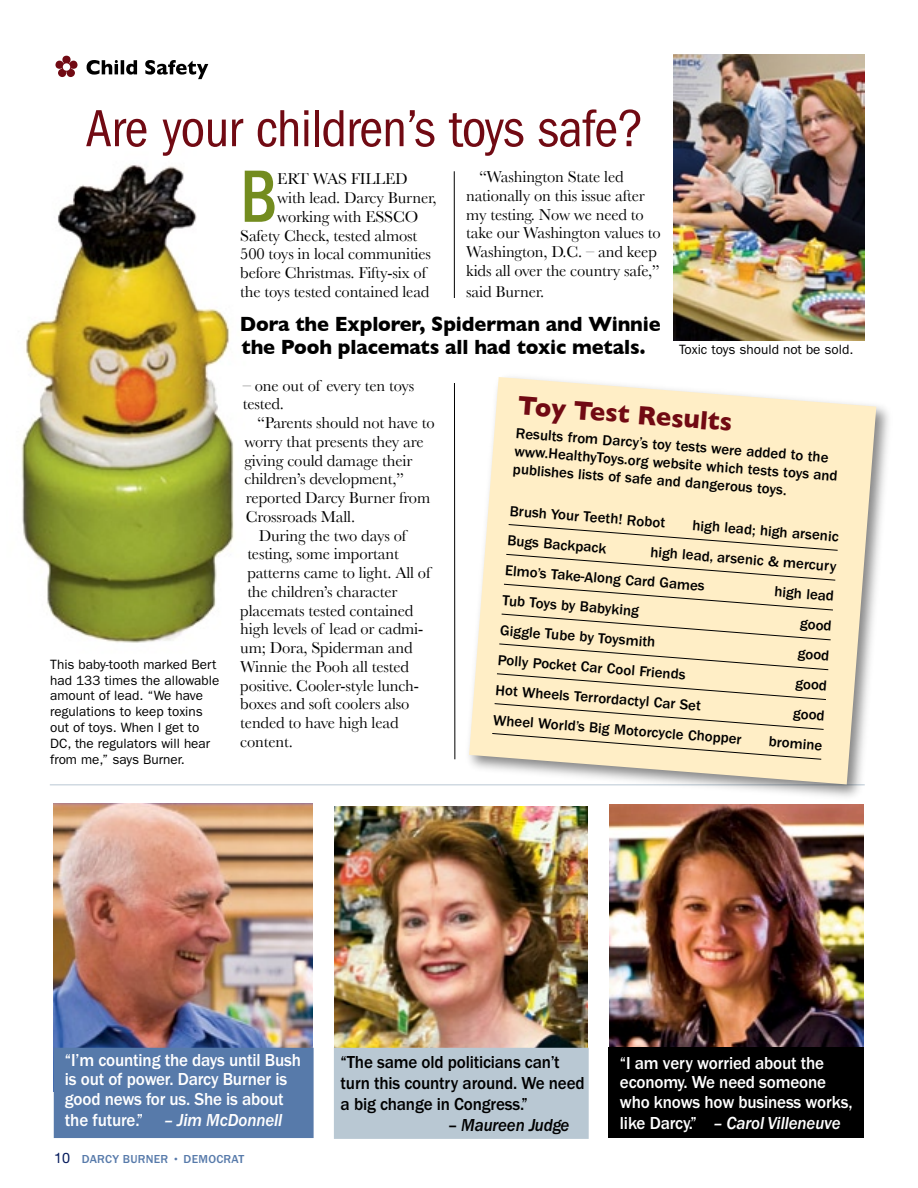
<style>
.page{position:relative;width:918px;height:1188px;background:#fff}
.page>*{position:absolute;margin:0;border:0;box-sizing:border-box;transform-origin:0 0}
.t1{font:500 condensed 76.65px "Franklin Gothic";color:#738c1f;scale:.9 1}
.t2{font:condensed 54px "Franklin Gothic";letter-spacing:-.015em;color:#710a13}
.t3{font:700 27px "Gill Sans";color:#710a13;scale:.95 1}
.t4{font:700 21px/22.5px "Gill Sans";letter-spacing:-.005em;color:#000;scale:.95 1}
.t5{font:500 18px/20px "Franklin Gothic";letter-spacing:-.01em;color:#fff;scale:.95 1}
.t6{font:500 18px/21px "Franklin Gothic";letter-spacing:-.01em;color:#000;scale:.95 1}
.t7{font:italic 500 18px "Franklin Gothic";letter-spacing:-.01em;color:#000;scale:.95 1}
.t8{font:16.5px/18.8px "Baskerville";letter-spacing:-.01em;color:#000}
.t9{font:500 15px/17.9px "Franklin Gothic";color:#000}
.t10{font:13.5px/15.9px "Franklin Gothic";color:#000}
.t11{font:500 12px "Franklin Gothic";letter-spacing:.025em;color:#577aaa}
.s1{font-style:italic}
.s2{font-style:normal}
.s3{font-family:"Helvetica Neue";font-weight:400;font-size:14.4px;color:#061c5d}
</style>
<div class="page">
<img style="left:610px;top:804px;width:254px;height:244px">
<img style="left:53px;top:804px;width:260px;height:287px">
<img style="left:334px;top:806px;width:254px;height:242px">
<img style="left:21px;top:165px;width:213px;height:478px">
<hr style="left:50px;top:784px;width:815px;height:1px;background:#b9c8d3">
<div style="left:463px;top:370px;width:430px;height:432px;background:#000;opacity:.48"></div>
<svg style="left:469px;top:377px;width:407px;height:407px;fill:#ffeec6"></svg>
<div style="left:491px;top:524px;width:347px;height:236px;background:#ffeec6"></div>
<svg style="left:454px;top:171px;width:2px;height:589px"></svg>
<div style="left:439px;top:298px;width:25px;height:85px;background:#fff"></div>
<div style="left:609px;top:1048px;width:255px;height:90px;background:#000"></div>
<div style="left:55px;top:1049px;width:258px;height:88px;background:#577aaa"></div>
<div style="left:54px;top:1048px;width:260px;height:90px;border:2px solid #577aaa"></div>
<div style="left:335px;top:1049px;width:253px;height:89px;background:#b9c8d3"></div>
<div style="left:334px;top:1048px;width:255px;height:91px;border:2px solid #b9c8d3"></div>
<img style="left:673px;top:54px;width:191px;height:286px">
<svg style="left:55px;top:56px;width:23px;height:21px"></svg>
<svg style="left:87px;top:60px;width:121px;height:19px"></svg>
<h2 class="t2" style="left:85px;top:98px;width:560px">Are your children’s toys safe?</h2>
<h1 class="t1" style="left:240px;top:153px;width:43px">B</h1>
<p class="t8" style="left:277px;top:169px;width:12px">ert</p>
<p class="t8" style="left:313px;top:169px;width:13px">was</p>
<p class="t8" style="left:351px;top:169px;width:11px">filled</p>
<p class="t8" style="left:466px;top:167px;width:196px;text-indent:13px">“Washington State led nationally on this issue after my testing. Now we need to take our Washington values to<br>Washington, D.C. – and keep kids all over the country safe,”</p>
<p class="t8" style="left:466px;top:283px;width:79px">said Burner.</p>
<p class="t8" style="left:277px;top:188px;width:161px">with lead. Darcy Burner,</p>
<p class="t8" style="left:277px;top:207px;width:143px">working with ESSCO</p>
<p class="t8" style="left:240px;top:226px;width:178px">Safety Check, tested almost</p>
<p class="t8" style="left:240px;top:244px;width:192px">500 toys in local communities</p>
<p class="t8" style="left:240px;top:263px;width:187px">before Christmas. Fifty-six of</p>
<p class="t8" style="left:240px;top:282px;width:191px">the toys tested contained lead</p>
<p class="t4" style="left:240px;top:313px;width:445px">Dora the Explorer, Spiderman and Winnie the Pooh placemats all had toxic metals.</p>
<p class="t10" style="left:679px;top:341px;width:176px">Toxic toys should not be sold.</p>
<p class="t10" style="left:50px;top:657px;width:171px">This baby-tooth marked Bert had 133 times the allowable amount of lead. “We have regulations to keep toxins out of toys. When I get to<br>DC, the regulators will hear from me,” says Burner.</p>
<p class="t8" style="left:243px;top:376px;width:173px">– one out of every ten toys tested.</p>
<p class="t8" style="left:257px;top:413px;width:179px">“Parents should not have to</p>
<p class="t8" style="left:244px;top:432px;width:181px">worry that presents they are</p>
<p class="t8" style="left:244px;top:451px;width:170px">giving could damage their</p>
<p class="t8" style="left:244px;top:469px;width:161px">children’s development,”</p>
<p class="t8" style="left:246px;top:488px;width:186px">reported Darcy Burner from</p>
<p class="t8" style="left:246px;top:507px;width:111px">Crossroads Mall.</p>
<p class="t8" style="left:259px;top:526px;width:149px">During the two days of</p>
<p class="t8" style="left:247px;top:544px;width:153px">testing, some important</p>
<p class="t8" style="left:247px;top:563px;width:185px">patterns came to light. All of</p>
<p class="t8" style="left:247px;top:582px;width:152px">the children’s character</p>
<p class="t8" style="left:240px;top:601px;width:175px">placemats tested contained</p>
<p class="t8" style="left:240px;top:619px;width:185px">high levels of lead or cadmi-</p>
<p class="t8" style="left:240px;top:638px;width:174px">um; Dora, Spiderman and</p>
<p class="t8" style="left:240px;top:657px;width:170px">Winnie the Pooh all tested</p>
<p class="t8" style="left:240px;top:676px;width:180px">positive. Cooler-style lunch-</p>
<p class="t8" style="left:240px;top:694px;width:171px">boxes and soft coolers also</p>
<p class="t8" style="left:240px;top:713px;width:160px">tended to have high lead</p>
<p class="t8" style="left:240px;top:732px;width:54px">content.</p>
<h3 class="t3" style="left:519px;top:391px;width:228px;rotate:4deg">Toy Test Results</h3>
<p class="t9" style="left:516px;top:425px;width:326px;rotate:4deg">Results from Darcy’s toy tests were added to the www.HealthyToys.org website which tests toys and publishes lists of safe and dangerous toys.</p>
<p class="t9" style="left:510px;top:503px;width:160px;rotate:4deg">Brush YourTeeth! Robot</p>
<p class="t9" style="left:693px;top:517px;width:150px;rotate:4deg">high lead; high arsenic</p>
<p class="t9" style="left:508px;top:532px;width:101px;rotate:4deg">Bugs Backpack</p>
<p class="t9" style="left:508px;top:528px;width:333px;line-height:28.8px;text-indent:144px;rotate:4deg">high lead, arsenic &amp; mercury<br>Elmo’s Take-Along Card Games</p>
<p class="t9" style="left:775px;top:583px;width:61px;rotate:4deg">high lead</p>
<p class="t9" style="left:503px;top:592px;width:140px;rotate:4deg">Tub Toys by Babyking</p>
<p class="t9" style="left:801px;top:615px;width:33px;rotate:4deg">good</p>
<p class="t9" style="left:501px;top:622px;width:157px;rotate:4deg">Giggle Tube by Toysmith</p>
<p class="t9" style="left:499px;top:652px;width:191px;rotate:4deg">Polly Pocket CarCool Friends</p>
<p class="t9" style="left:496px;top:676px;width:255px;line-height:30.2px;rotate:4deg">Hot Wheels Terrordactyl CarSet<br>Wheel World’s Big Motorcycle Chopper</p>
<p class="t9" style="left:798px;top:645px;width:33px;rotate:4deg">good</p>
<p class="t9" style="left:796px;top:675px;width:33px;rotate:4deg">good</p>
<p class="t9" style="left:772px;top:697px;width:55px;line-height:29.8px;text-align:right;rotate:4deg">good bromine</p>
<p class="t5" style="left:65px;top:1050px;width:250px">“I’m counting the days until Bush is out of power. Darcy Burner is good news for us. She is about the future.” <span class="s1">– Jim McDonnell</span></p>
<p class="t6" style="left:341px;top:1052px;width:258px">“The same old politicians can’t turn this country around. We need a big change in Congress.”</p>
<p class="t7" style="left:449px;top:1115px;width:129px"><span class="s2">–</span> Maureen Judge</p>
<p class="t11" style="left:54px;top:1153px;width:192px"><span class="s3">1 0</span> Darcy Burner • Democrat</p>
<p class="t5" style="left:620px;top:1053px;width:247px">“I am very worried about the economy. We need someone who knows how business works, like Darcy.” <span class="s1">– Carol Villeneuve</span></p>
</div>
